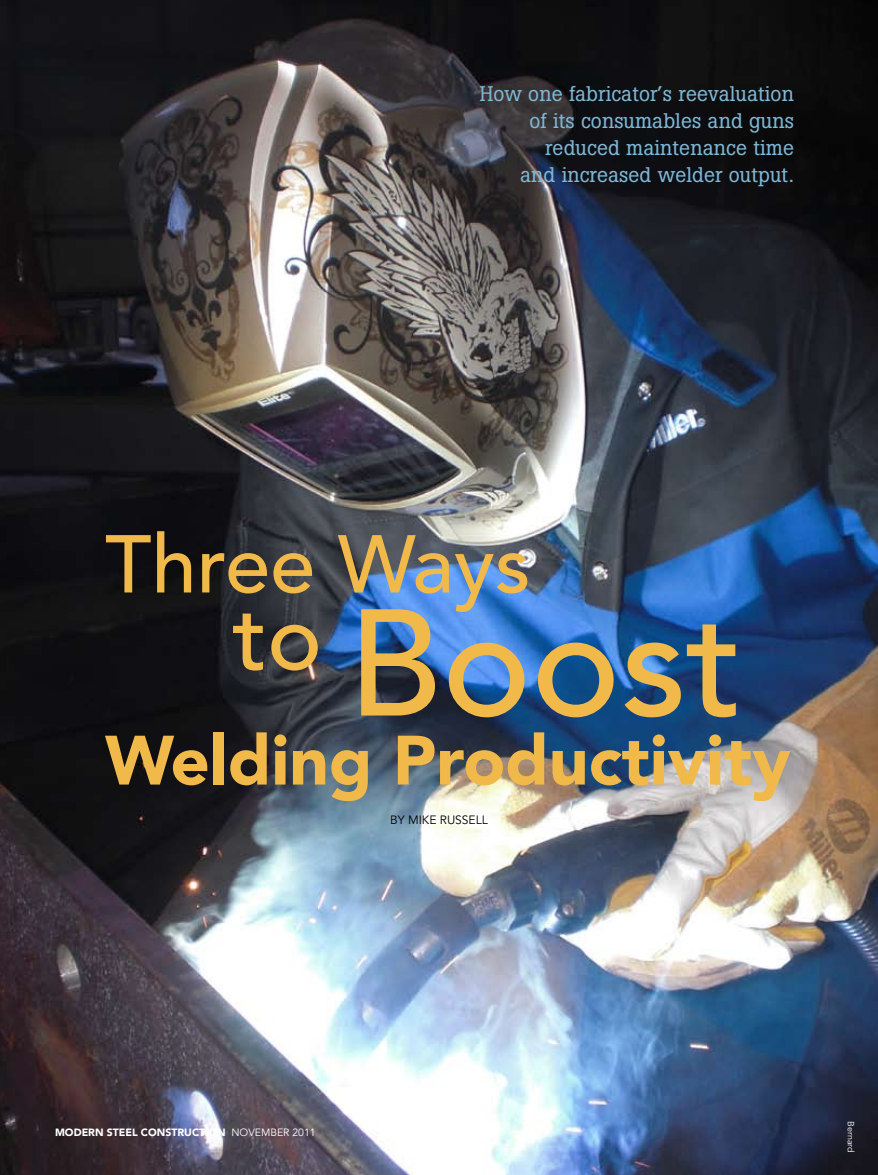
<style>
.page{position:relative;width:878px;height:1175px;background:#fff}
.page>*{position:absolute;margin:0;border:0;box-sizing:border-box;transform-origin:0 0}
.t1{font:500 150px "Avenir LT Std";color:#f0b94a}
.t2{font:500 81px "Avenir LT Std";color:#f0b94a}
.t3{font:900 69px "Avenir LT Std";color:#f0b94a}
.t4{font:21px/27px "Boton";letter-spacing:.005em;color:#7eb8d7;text-align:right}
.t5{font:12px "Avenir LT Std";color:#000}
.t6{font:900 10.5px "Avenir LT Std";color:#fff}
.t7{font:9px "Avenir LT Std";color:#fff}
.s1{font-weight:400}
</style>
<div class="page">
<img style="left:0;top:0;width:878px;height:1174px">
<p class="t4" style="left:479px;top:80px;width:316px">How one fabricator’s reevaluation of its consumables and guns reduced maintenance time<br>and increased welder output.</p>
<h2 class="t2" style="left:105px;top:517px;width:427px">Three Ways</h2>
<h1 class="t1" style="left:233px;top:577px;width:511px"><sup>to</sup> Boost</h1>
<h3 class="t3" style="left:105px;top:718px;width:687px">Welding Productivity</h3>
<p class="t5" style="left:390px;top:812px;width:99px">BY MIKE RUSSELL</p>
<p class="t6" style="left:55px;top:1125px;width:262px">MODERN STEEL CONSTRUCTION <span class="s1">NOVEMB ER 2011</span></p>
<p class="t7" style="left:856px;top:1120px;width:33px;rotate:90deg">BERNARD</p>
</div>
